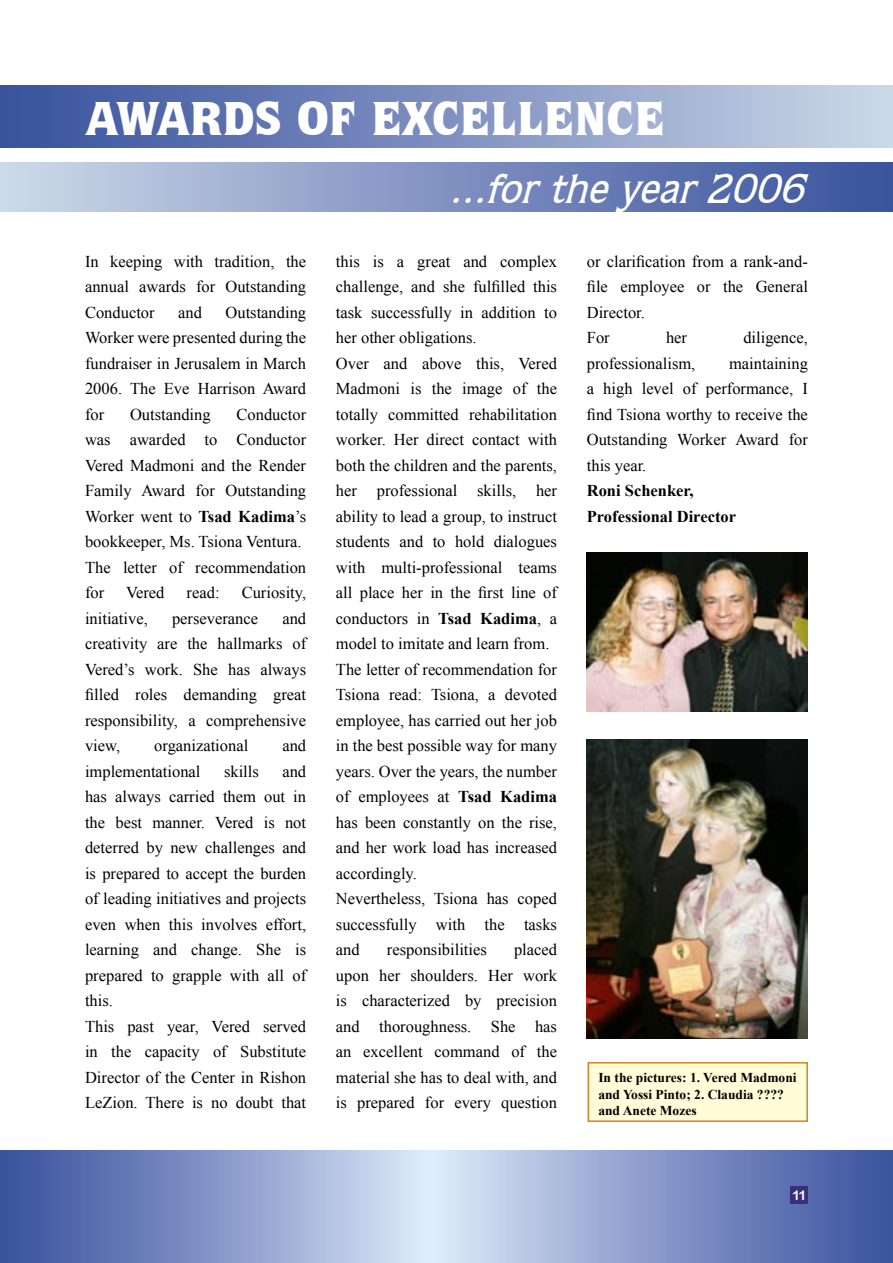
<style>
.page{position:relative;width:893px;height:1263px;background:#fff}
.page>*{position:absolute;margin:0;border:0;box-sizing:border-box;transform-origin:0 0}
.BodyText{font:900 48px "Quorum IT Cby BT";color:#fff}
.BodyText-2{font:italic 500 41.7px "Quorum IT Cby BT";color:#fff}
.BodyText-3{font:16.5px/25.5px "Times New Roman";color:#000;text-align:justify}
.BodyText-4{font:700 16.5px "Times New Roman";color:#000}
.CREDITS{font:700 13.5px/16.5px "Times New Roman";color:#000}
.BodyText-5{font:13.5px "Arial Rounded MT Bold";color:#fff}
.s1{font-weight:700}
</style>
<div class="page">
<div style="left:0;top:162px;width:893px;height:49px;background:linear-gradient(to right,#ccd8e8,#374f9c)"></div>
<div style="left:0;top:85px;width:893px;height:63px;background:linear-gradient(to right,#364e9c,#cbd6e7)"></div>
<svg style="left:0;top:1150px;width:893px;height:113px"></svg>
<div style="left:791px;top:1186px;width:17px;height:17px;background:#392e7a"></div>
<div style="left:588px;top:1063px;width:219px;height:58px;background:#fffcd7"></div>
<div style="left:588px;top:1062px;width:220px;height:60px;border:2px solid #d38425"></div>
<img style="left:587px;top:740px;width:221px;height:299px">
<img style="left:587px;top:553px;width:221px;height:159px">
<p class="BodyText" style="left:86px;top:88px;width:581px">AWARDS OF EXCELLENCE</p>
<p class="BodyText-2" style="left:449px;top:162px;width:368px">...fortheyear2006</p>
<p class="BodyText-3" style="left:85px;top:248px;width:223px">In keeping with tradition, the annual awards for Outstanding Conductor</p>
<p class="BodyText-3" style="left:85px;top:299px;width:223px;text-indent:140px">Outstanding Worker were presented during the fundraiser in Jerusalem in March 2006. The Eve Harrison Award for</p>
<p class="BodyText-3" style="left:178px;top:299px;width:25px">and</p>
<p class="BodyText-3" style="left:85px;top:401px;width:223px;text-indent:151px">Conductor was awarded to Conductor Vered Madmoni and the Render Family Award for Outstanding Worker went to <span class="s1">Tsad Kadima</span>’s bookkeeper, Ms. Tsiona Ventura.</p>
<p class="BodyText-3" style="left:85px;top:554px;width:223px">The letter of recommendation for</p>
<p class="BodyText-3" style="left:130px;top:401px;width:82px">Outstanding</p>
<p class="BodyText-3" style="left:126px;top:580px;width:40px">Vered</p>
<p class="BodyText-3" style="left:187px;top:580px;width:34px">read:</p>
<p class="BodyText-3" style="left:242px;top:580px;width:66px">Curiosity,</p>
<p class="BodyText-3" style="left:85px;top:605px;width:64px">initiative,</p>
<p class="BodyText-3" style="left:172px;top:605px;width:88px">perseverance</p>
<p class="BodyText-3" style="left:85px;top:605px;width:223px;text-indent:197px">and creativity are the hallmarks of Vered’s work. She has always filled roles demanding great responsibility, a comprehensive view,</p>
<p class="BodyText-3" style="left:154px;top:733px;width:96px">organizational</p>
<p class="BodyText-3" style="left:282px;top:733px;width:25px">and</p>
<p class="BodyText-3" style="left:85px;top:758px;width:117px">implementational</p>
<p class="BodyText-3" style="left:224px;top:758px;width:36px">skills</p>
<p class="BodyText-3" style="left:85px;top:758px;width:223px;text-indent:197px">and has always carried them out in the best manner. Vered is not deterred by new challenges and is prepared to accept the burden of leading initiatives and projects even when this involves effort, learning and change. She is prepared to grapple with all of this.</p>
<p class="BodyText-3" style="left:85px;top:1013px;width:223px">This past year, Vered served in the capacity of Substitute Director of the Center in Rishon LeZion. There is no doubt that</p>
<p class="BodyText-3" style="left:336px;top:248px;width:223px">this is a great and complex challenge, and she fulfilled this task successfully in addition to her other obligations.</p>
<p class="BodyText-3" style="left:336px;top:350px;width:223px">Over and above this, Vered Madmoni is the image of the totally committed rehabilitation worker. Her direct contact with both the children and the parents, her professional skills, her ability to lead a group, to instruct students and to hold dialogues with multi-professional teams all place her in the first line of conductors in <span class="s1">Tsad Kadima</span>, a model to imitate and learn from.</p>
<p class="BodyText-3" style="left:336px;top:656px;width:223px">The letter of recommendation for Tsiona read: Tsiona, a devoted employee, has carried out her job in the best possible way for many years. Over the years, the number of employees at <span class="s1">Tsad Kadima </span>has been constantly on the rise, and her work load has increased accordingly.</p>
<p class="BodyText-3" style="left:336px;top:886px;width:223px">Nevertheless, Tsiona has coped successfully with the tasks and</p>
<p class="BodyText-3" style="left:336px;top:937px;width:223px;text-indent:178px">placed upon her shoulders. Her work is characterized by precision and thoroughness. She has an excellent command of the material she has to deal with, and is prepared for every question</p>
<p class="BodyText-3" style="left:387px;top:937px;width:101px">responsibilities</p>
<p class="BodyText-3" style="left:587px;top:248px;width:223px">or clarification from a rank-and&shy;file employee or the General Director.</p>
<p class="BodyText-3" style="left:587px;top:325px;width:24px">For</p>
<p class="BodyText-3" style="left:666px;top:325px;width:23px">her</p>
<p class="BodyText-3" style="left:743px;top:325px;width:66px">diligence,</p>
<p class="BodyText-3" style="left:587px;top:350px;width:110px">professionalism,</p>
<p class="BodyText-3" style="left:587px;top:350px;width:223px;text-indent:142px">maintaining a high level of performance, I find Tsiona worthy to receive the Outstanding Worker Award for this year.</p>
<p class="BodyText-4" style="left:587px;top:479px;width:108px">Roni Schenker,</p>
<p class="BodyText-4" style="left:587px;top:505px;width:151px">Professional Director</p>
<p class="CREDITS" style="left:598px;top:1069px;width:200px">In the pictures: 1. Vered Madmoni and Yossi Pinto; 2. Claudia ???? and Anete Mozes</p>
<p class="BodyText-5" style="left:792px;top:1187px;width:16px">11</p>
</div>
